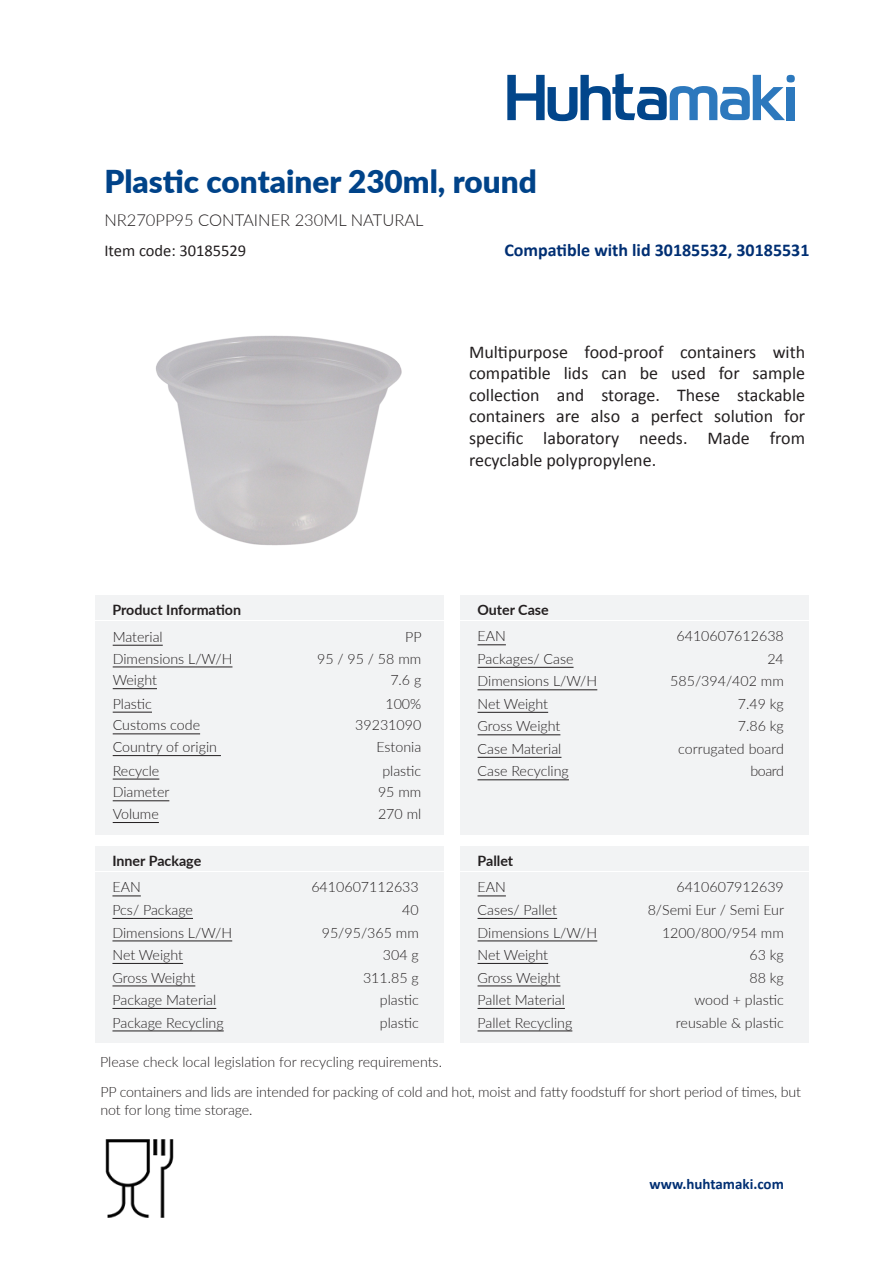
<style>
.page{position:relative;width:893px;height:1263px;background:#fff}
.page>*{position:absolute;margin:0;border:0;box-sizing:border-box;transform-origin:0 0}
.t1{font:900 31.5px "Lato";color:#004389}
.t2{font:18px/21.6px "Calibri";color:#231f20;text-align:justify}
.t3{font:700 18px "Calibri";color:#002f73}
.t4{font:300 16.5px "Lato";color:#231f20}
.t5{font:16.5px "Calibri";color:#231f20}
.t6{font:700 15px "Calibri";color:#002f73}
.t7{font:300 14.25px/18px "Lato";color:#231f20}
.t8{font:700 14.25px "Lato";color:#231f20}
</style>
<div class="page">
<svg style="left:507px;top:74px;width:288px;height:47px"></svg>
<img style="left:156px;top:335px;width:246px;height:211px">
<div style="left:95px;top:595px;width:349px;height:25px;background:#f2f3f4"></div>
<div style="left:95px;top:621px;width:349px;height:214px;background:#f2f3f4"></div>
<div style="left:95px;top:846px;width:349px;height:25px;background:#f2f3f4"></div>
<div style="left:95px;top:872px;width:349px;height:171px;background:#f2f3f4"></div>
<div style="left:460px;top:595px;width:349px;height:25px;background:#f2f3f4"></div>
<div style="left:460px;top:621px;width:349px;height:214px;background:#f2f3f4"></div>
<div style="left:460px;top:846px;width:349px;height:25px;background:#f2f3f4"></div>
<div style="left:460px;top:872px;width:349px;height:171px;background:#f2f3f4"></div>
<svg style="left:477px;top:644px;width:29px;height:1px"></svg>
<hr style="left:477px;top:667px;width:97px;height:1px;background:#231f20">
<hr style="left:477px;top:689px;width:120px;height:1px;background:#231f20">
<hr style="left:477px;top:712px;width:71px;height:1px;background:#231f20">
<hr style="left:477px;top:734px;width:83px;height:1px;background:#231f20">
<hr style="left:477px;top:757px;width:84px;height:1px;background:#231f20">
<hr style="left:477px;top:779px;width:92px;height:1px;background:#231f20">
<svg style="left:477px;top:896px;width:29px;height:1px"></svg>
<hr style="left:477px;top:918px;width:80px;height:1px;background:#231f20">
<hr style="left:477px;top:941px;width:120px;height:1px;background:#231f20">
<hr style="left:477px;top:963px;width:71px;height:1px;background:#231f20">
<hr style="left:477px;top:986px;width:83px;height:1px;background:#231f20">
<hr style="left:477px;top:1008px;width:88px;height:1px;background:#231f20">
<hr style="left:477px;top:1031px;width:95px;height:1px;background:#231f20">
<svg style="left:112px;top:896px;width:29px;height:1px"></svg>
<hr style="left:112px;top:918px;width:81px;height:1px;background:#231f20">
<hr style="left:112px;top:941px;width:120px;height:1px;background:#231f20">
<hr style="left:112px;top:963px;width:71px;height:1px;background:#231f20">
<hr style="left:112px;top:986px;width:83px;height:1px;background:#231f20">
<hr style="left:112px;top:1008px;width:104px;height:1px;background:#231f20">
<hr style="left:112px;top:1031px;width:112px;height:1px;background:#231f20">
<img style="left:105px;top:1139px;width:69px;height:78px">
<hr style="left:113px;top:645px;width:50px;height:1px;background:#231f20">
<hr style="left:113px;top:667px;width:119px;height:1px;background:#231f20">
<hr style="left:113px;top:688px;width:44px;height:1px;background:#231f20">
<hr style="left:113px;top:712px;width:39px;height:1px;background:#231f20">
<hr style="left:113px;top:734px;width:87px;height:1px;background:#231f20">
<hr style="left:113px;top:755px;width:108px;height:1px;background:#231f20">
<hr style="left:113px;top:779px;width:46px;height:1px;background:#231f20">
<hr style="left:113px;top:800px;width:56px;height:1px;background:#231f20">
<hr style="left:113px;top:822px;width:46px;height:1px;background:#231f20">
<h1 class="t1" style="left:104px;top:158px;width:434px">Plastic container 230ml, round</h1>
<p class="t4" style="left:104px;top:208px;width:321px">NR270PP95 CONTAINER 230ML NATURAL</p>
<p class="t5" style="left:104px;top:239px;width:143px">Item code: 30185529</p>
<p class="t3" style="left:504px;top:237px;width:307px">Compatible with lid 30185532, 30185531</p>
<p class="t2" style="left:469px;top:340px;width:338px">Multipurpose food-proof containers with compatible lids can be used for sample collection and storage. These stackable containers are also a perfect solution for specific laboratory needs. Made from recyclable polypropylene.</p>
<p class="t8" style="left:112px;top:599px;width:130px">Product Information</p>
<p class="t7" style="left:113px;top:627px;width:52px">Material</p>
<p class="t7" style="left:405px;top:627px;width:18px">PP</p>
<p class="t7" style="left:113px;top:649px;width:121px">Dimensions L/W/H</p>
<p class="t7" style="left:317px;top:649px;width:106px">95 / 95 / 58 mm</p>
<p class="t7" style="left:113px;top:671px;width:46px">Weight</p>
<p class="t7" style="left:390px;top:671px;width:32px">7.6 g</p>
<p class="t7" style="left:113px;top:694px;width:41px">Plastic</p>
<p class="t7" style="left:385px;top:694px;width:37px">100%</p>
<p class="t7" style="left:113px;top:716px;width:89px">Customs code</p>
<p class="t7" style="left:355px;top:716px;width:68px">39231090</p>
<p class="t7" style="left:113px;top:737px;width:106px">Country of origin</p>
<p class="t7" style="left:376px;top:737px;width:46px">Estonia</p>
<p class="t7" style="left:113px;top:761px;width:48px">Recycle</p>
<p class="t7" style="left:382px;top:761px;width:40px">plastic</p>
<p class="t7" style="left:113px;top:783px;width:58px">Diameter</p>
<p class="t7" style="left:378px;top:783px;width:45px">95 mm</p>
<p class="t7" style="left:113px;top:804px;width:48px">Volume</p>
<p class="t7" style="left:378px;top:804px;width:45px">270 ml</p>
<p class="t8" style="left:112px;top:850px;width:90px">Inner Package</p>
<p class="t7" style="left:112px;top:878px;width:30px">EAN</p>
<p class="t7" style="left:311px;top:878px;width:109px">6410607112633</p>
<p class="t7" style="left:112px;top:900px;width:82px">Pcs/ Package</p>
<p class="t7" style="left:402px;top:900px;width:18px">40</p>
<p class="t7" style="left:112px;top:923px;width:121px">Dimensions L/W/H</p>
<p class="t7" style="left:322px;top:923px;width:99px">95/95/365 mm</p>
<p class="t7" style="left:112px;top:945px;width:72px">Net Weight</p>
<p class="t7" style="left:383px;top:945px;width:37px">304 g</p>
<p class="t7" style="left:112px;top:968px;width:84px">Gross Weight</p>
<p class="t7" style="left:363px;top:968px;width:57px">311.85 g</p>
<p class="t7" style="left:112px;top:990px;width:105px">Package Material</p>
<p class="t7" style="left:380px;top:990px;width:40px">plastic</p>
<p class="t7" style="left:112px;top:1013px;width:113px">Package Recycling</p>
<p class="t7" style="left:380px;top:1013px;width:40px">plastic</p>
<p class="t7" style="left:100px;top:1053px;width:343px">Please check local legislation for recycling requirements.</p>
<p class="t8" style="left:477px;top:599px;width:73px">Outer Case</p>
<p class="t7" style="left:477px;top:627px;width:30px">EAN</p>
<p class="t7" style="left:676px;top:627px;width:109px">6410607612638</p>
<p class="t7" style="left:477px;top:649px;width:98px">Packages/ Case</p>
<p class="t7" style="left:767px;top:649px;width:18px">24</p>
<p class="t7" style="left:477px;top:672px;width:121px">Dimensions L/W/H</p>
<p class="t7" style="left:670px;top:672px;width:115px">585/394/402 mm</p>
<p class="t7" style="left:477px;top:694px;width:72px">Net Weight</p>
<p class="t7" style="left:738px;top:694px;width:48px">7.49 kg</p>
<p class="t7" style="left:477px;top:717px;width:84px">Gross Weight</p>
<p class="t7" style="left:738px;top:717px;width:48px">7.86 kg</p>
<p class="t7" style="left:477px;top:739px;width:85px">Case Material</p>
<p class="t7" style="left:678px;top:739px;width:107px">corrugated board</p>
<p class="t7" style="left:477px;top:762px;width:93px">Case Recycling</p>
<p class="t7" style="left:750px;top:762px;width:35px">board</p>
<p class="t8" style="left:477px;top:850px;width:37px">Pallet</p>
<p class="t7" style="left:477px;top:878px;width:30px">EAN</p>
<p class="t7" style="left:676px;top:878px;width:109px">6410607912639</p>
<p class="t7" style="left:477px;top:900px;width:81px">Cases/ Pallet</p>
<p class="t7" style="left:648px;top:900px;width:138px">8/Semi Eur / Semi Eur</p>
<p class="t7" style="left:477px;top:923px;width:121px">Dimensions L/W/H</p>
<p class="t7" style="left:662px;top:923px;width:123px">1200/800/954 mm</p>
<p class="t7" style="left:477px;top:945px;width:72px">Net Weight</p>
<p class="t7" style="left:749px;top:945px;width:36px">63 kg</p>
<p class="t7" style="left:477px;top:968px;width:84px">Gross Weight</p>
<p class="t7" style="left:749px;top:968px;width:36px">88 kg</p>
<p class="t7" style="left:477px;top:990px;width:89px">Pallet Material</p>
<p class="t7" style="left:694px;top:990px;width:91px">wood + plastic</p>
<p class="t7" style="left:477px;top:1013px;width:96px">Pallet Recycling</p>
<p class="t7" style="left:676px;top:1013px;width:109px">reusable &amp; plastic</p>
<p class="t7" style="left:100px;top:1082px;width:702px">PP containers and lids are intended for packing of cold and hot, moist and fatty foodstuff for short period of times, but not for long time storage.</p>
<p class="t6" style="left:650px;top:1173px;width:136px">www.huhtamaki.com</p>
</div>
